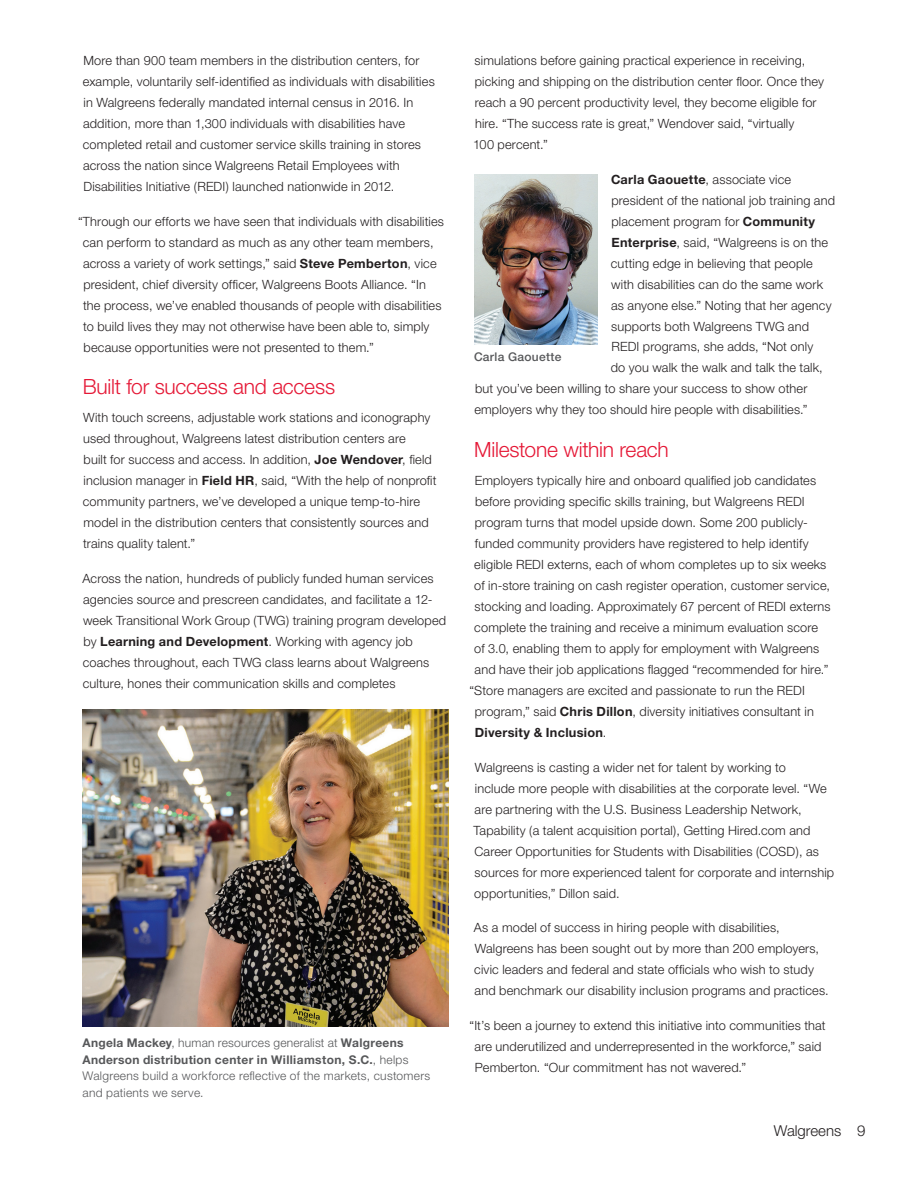
<style>
.page{position:relative;width:918px;height:1188px;background:#fff}
.page>*{position:absolute;margin:0;border:0;box-sizing:border-box;transform-origin:0 0}
.t1{font:300 21px "Helvetica Neue";letter-spacing:-.01em;color:#e51836}
.t2{font:300 15px "Helvetica Neue";letter-spacing:-.005em;color:#231f20}
.t3{font:300 12.75px/21px "Helvetica Neue";letter-spacing:.015em;color:#231f20}
.t4{font:300 12px/16.5px "Helvetica Neue";letter-spacing:.02em;color:#57585a}
.t5{font:500 12px "Helvetica Neue";letter-spacing:.025em;color:#57585a}
.s1{font-weight:700}
</style>
<div class="page">
<img style="left:82px;top:710px;width:367px;height:316px">
<img style="left:474px;top:175px;width:123px;height:169px">
<p class="t3" style="left:83px;top:50px;width:338px">More than 900 team members in the distribution centers, for</p>
<p class="t3" style="left:475px;top:50px;width:332px">simulations before gaining practical experience in receiving,</p>
<p class="t3" style="left:83px;top:71px;width:353px">example, voluntarily self-identified as individuals with disabilities in Walgreens federally mandated internal census in 2016. In addition, more than 1,300 individuals with disabilities have completed retail and customer service skills training in stores across the nation since Walgreens Retail Employees with Disabilities Initiative (REDI) launched nationwide in 2012.</p>
<p class="t3" style="left:83px;top:210px;width:363px;text-indent:-5px">“Through our efforts we have seen that individuals with disabilities can perform to standard as much as any other team members, across a variety of work settings,” said <span class="s1">Steve Pemberton</span>, vice president, chief diversity officer, Walgreens Boots Alliance. “In the process, we’ve enabled thousands of people with disabilities to build lives they may not otherwise have been able to, simply because opportunities were not presented to them.”</p>
<p class="t1" style="left:83px;top:374px;width:254px">Built for success and access</p>
<p class="t3" style="left:83px;top:407px;width:355px">With touch screens, adjustable work stations and iconography used throughout, Walgreens latest distribution centers are<br>built for success and access. In addition, <span class="s1">Joe Wendover</span>, field inclusion manager in <span class="s1">Field HR</span>, said, “With the help of nonprofit community partners, we’ve developed a unique temp-to-hire model in the distribution centers that consistently sources and trains quality talent.”</p>
<p class="t3" style="left:82px;top:567px;width:365px">Across the nation, hundreds of publicly funded human services agencies source and prescreen candidates, and facilitate a 12- week Transitional Work Group (TWG) training program developed by <span class="s1">Learning and Development</span>. Working with agency job coaches throughout, each TWG class learns about Walgreens culture, hones their communication skills and completes</p>
<p class="t3" style="left:473px;top:71px;width:352px">picking and shipping on the distribution center floor. Once they reach a 90 percent productivity level, they become eligible for hire. “The success rate is great,” Wendover said, “virtually<br>100 percent.”</p>
<p class="t3" style="left:611px;top:168px;width:226px"><span class="s1">Carla Gaouette</span>, associate vice president of the national job training and placement program for <span class="s1">Community Enterprise</span>, said, “Walgreens is on the cutting edge in believing that people with disabilities can do the same work as anyone else.” Noting that her agency supports both Walgreens TWG and REDI programs, she adds, “Not only<br>do you walk the walk and talk the talk,</p>
<p class="t3" style="left:474px;top:378px;width:335px">but you’ve been willing to share your success to show other employers why they too should hire people with disabilities.”</p>
<p class="t1" style="left:474px;top:437px;width:196px">Milestone within reach</p>
<p class="t3" style="left:474px;top:470px;width:358px">Employers typically hire and onboard qualified job candidates before providing specific skills training, but Walgreens REDI program turns that model upside down. Some 200 publicly&shy;funded community providers have registered to help identify eligible REDI externs, each of whom completes up to six weeks of in-store training on cash register operation, customer service, stocking and loading. Approximately 67 percent of REDI externs complete the training and receive a minimum evaluation score of 3.0, enabling them to apply for employment with Walgreens and have their job applications flagged “recommended for hire.”</p>
<p class="t3" style="left:475px;top:680px;width:341px;text-indent:-5px">“Store managers are excited and passionate to run the REDI program,” said <span class="s1">Chris Dillon</span>, diversity initiatives consultant in<br><span class="s1">Diversity &amp; Inclusion</span>.</p>
<p class="t3" style="left:473px;top:756px;width:362px">Walgreens is casting a wider net for talent by working to<br>include more people with disabilities at the corporate level. “We are partnering with the U.S. Business Leadership Network, Tapability (a talent acquisition portal), Getting Hired.com and Career Opportunities for Students with Disabilities (COSD), as sources for more experienced talent for corporate and internship opportunities,” Dillon said.</p>
<p class="t3" style="left:474px;top:917px;width:356px">As a model of success in hiring people with disabilities, Walgreens has been sought out by more than 200 employers, civic leaders and federal and state officials who wish to study and benchmark our disability inclusion programs and practices.</p>
<p class="t3" style="left:475px;top:1014px;width:353px;text-indent:-5px">“It’s been a journey to extend this initiative into communities that are underutilized and underrepresented in the workforce,” said<br>Pemberton. “Our commitment has not wavered.”</p>
<p class="t5" style="left:474px;top:350px;width:89px">Carla Gaouette</p>
<p class="t4" style="left:82px;top:1034px;width:349px"><span class="s1">Angela Mackey</span>, human resources generalist at <span class="s1">Walgreens Anderson distribution center in Williamston, S.C.</span>, helps Walgreens build a workforce reflective of the markets, customers and patients we serve.</p>
<p class="t2" style="left:774px;top:1121px;width:93px">Walgreens 9</p>
</div>
